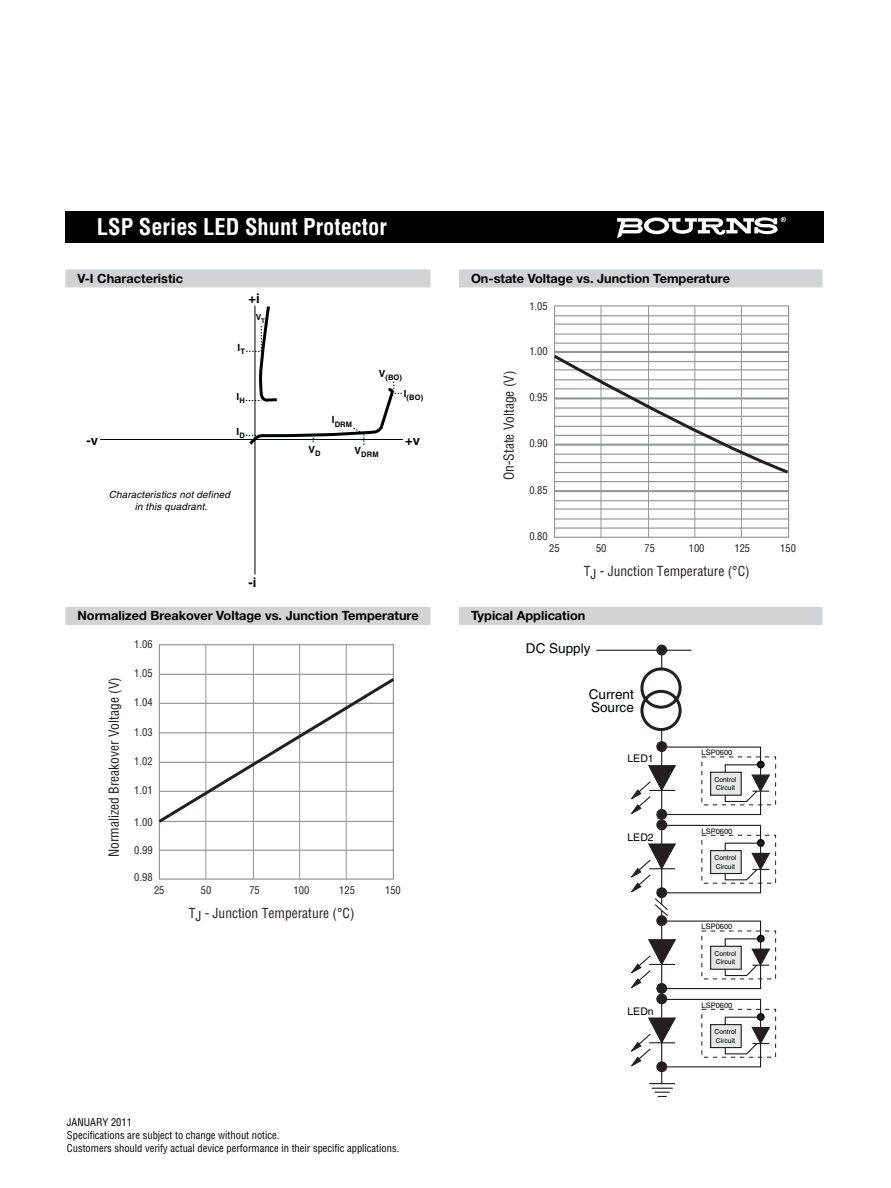
<style>
.page{position:relative;width:891px;height:1188px;background:#fff}
.page>*{position:absolute;margin:0;border:0;box-sizing:border-box;transform-origin:0 0}
.t1{font:700 condensed 22.5px "Helvetica";color:#fff}
.t2{font:condensed 13.5px "Helvetica";color:#231f20}
.t3{font:13.5px/13.5px "Helvetica";color:#010202}
.t4{font:700 13.05px "Helvetica";color:#010202}
.t5{font:700 12.75px "Helvetica Neue";color:#000}
.t6{font:condensed 10.5px/12.8px "Helvetica";color:#000}
.t7{font:condensed 10.5px "Helvetica";color:#231f20}
.t8{font:10.5px "Helvetica";color:#010202}
.t9{font:italic 9.9px/11.9px "Helvetica";letter-spacing:.015em;color:#010202;text-align:center}
.t10{font:700 9.9px "Helvetica";color:#010202}
.t11{font:700 8.4px "Helvetica";color:#010202}
.t12{font:7.5px "Helvetica";color:#010202}
.t13{font:700 7.5px "Helvetica";letter-spacing:.015em;color:#010202}
.t14{font:6.9px/8.2px "Helvetica";color:#010202}
</style>
<div class="page">
<hr style="left:100px;top:439px;width:303px;height:1px;background:#010202">
<hr style="left:255px;top:306px;width:1px;height:269px;background:#010202">
<svg style="left:245px;top:305px;width:158px;height:143px"></svg>
<svg style="left:158px;top:644px;width:236px;height:236px"></svg>
<hr style="left:253px;top:645px;width:1px;height:234px;background:#939598">
<hr style="left:159px;top:674px;width:234px;height:1px;background:#939598">
<hr style="left:299px;top:645px;width:1px;height:234px;background:#939598">
<hr style="left:346px;top:645px;width:1px;height:234px;background:#939598">
<hr style="left:205px;top:645px;width:1px;height:234px;background:#939598">
<svg style="left:158px;top:675px;width:236px;height:151px"></svg>
<div style="left:554px;top:305px;width:235px;height:233px;border:1px solid #939598"></div>
<hr style="left:555px;top:490px;width:234px;height:2px;background:#939598">
<hr style="left:555px;top:527px;width:234px;height:2px;background:#939598">
<hr style="left:555px;top:518px;width:234px;height:2px;background:#939598">
<hr style="left:555px;top:508px;width:234px;height:2px;background:#939598">
<hr style="left:555px;top:500px;width:234px;height:1px;background:#939598">
<hr style="left:648px;top:306px;width:1px;height:232px;background:#939598">
<hr style="left:555px;top:481px;width:234px;height:1px;background:#939598">
<hr style="left:555px;top:351px;width:234px;height:2px;background:#939598">
<hr style="left:555px;top:343px;width:234px;height:1px;background:#939598">
<hr style="left:555px;top:334px;width:234px;height:1px;background:#939598">
<hr style="left:555px;top:324px;width:234px;height:1px;background:#939598">
<hr style="left:555px;top:315px;width:234px;height:1px;background:#939598">
<hr style="left:694px;top:306px;width:1px;height:232px;background:#939598">
<hr style="left:741px;top:306px;width:1px;height:232px;background:#939598">
<hr style="left:601px;top:306px;width:1px;height:232px;background:#939598">
<svg style="left:554px;top:353px;width:236px;height:123px"></svg>
<div style="left:657px;top:742px;width:10px;height:9px;background:#231f20;border-radius:50%"></div>
<div style="left:656px;top:741px;width:11px;height:11px;border:1px solid #231f20;border-radius:50%"></div>
<div style="left:657px;top:645px;width:10px;height:10px;background:#231f20;border-radius:50%"></div>
<div style="left:656px;top:645px;width:11px;height:10px;border:1px solid #231f20;border-radius:50%"></div>
<div style="left:657px;top:810px;width:10px;height:9px;background:#231f20;border-radius:50%"></div>
<div style="left:656px;top:809px;width:11px;height:11px;border:1px solid #231f20;border-radius:50%"></div>
<div style="left:665px;top:747px;width:96px;height:68px;border:1px solid #231f20"></div>
<div style="left:757px;top:761px;width:8px;height:8px;border:2px solid #010202;border-radius:50%"></div>
<svg style="left:724px;top:764px;width:47px;height:39px"></svg>
<div style="left:711px;top:772px;width:30px;height:23px;background:#e7e8e8"></div>
<div style="left:710px;top:772px;width:32px;height:24px;border:1px solid #231f20"></div>
<hr style="left:596px;top:650px;width:95px;height:1px;background:#231f20">
<hr style="left:661px;top:729px;width:1px;height:97px;background:#231f20">
<svg style="left:631px;top:764px;width:46px;height:51px"></svg>
<div style="left:657px;top:820px;width:10px;height:10px;background:#231f20;border-radius:50%"></div>
<div style="left:656px;top:820px;width:11px;height:10px;border:1px solid #231f20;border-radius:50%"></div>
<div style="left:665px;top:825px;width:96px;height:68px;border:1px solid #231f20"></div>
<div style="left:757px;top:839px;width:8px;height:8px;border:2px solid #010202;border-radius:50%"></div>
<div style="left:701px;top:835px;width:75px;height:49px;border:1px dashed #231f20"></div>
<hr style="left:661px;top:822px;width:1px;height:83px;background:#231f20">
<div style="left:701px;top:931px;width:75px;height:48px;border:1px dashed #231f20"></div>
<div style="left:657px;top:1062px;width:10px;height:10px;background:#231f20;border-radius:50%"></div>
<div style="left:656px;top:1061px;width:11px;height:11px;border:1px solid #231f20;border-radius:50%"></div>
<div style="left:701px;top:1009px;width:75px;height:49px;border:1px dashed #231f20"></div>
<hr style="left:661px;top:996px;width:1px;height:88px;background:#231f20">
<svg style="left:631px;top:840px;width:140px;height:227px"></svg>
<svg style="left:649px;top:1083px;width:26px;height:14px"></svg>
<svg style="left:639px;top:650px;width:44px;height:83px"></svg>
<div style="left:65px;top:212px;width:759px;height:31px;background:#000"></div>
<div style="left:65px;top:269px;width:365px;height:18px;background:#d1d3d4"></div>
<div style="left:459px;top:269px;width:364px;height:18px;background:#d1d3d4"></div>
<div style="left:65px;top:607px;width:365px;height:18px;background:#d1d3d4"></div>
<div style="left:459px;top:607px;width:364px;height:18px;background:#d1d3d4"></div>
<svg style="left:617px;top:217px;width:169px;height:21px"></svg>
<h1 class="t1" style="left:97px;top:218px;width:292px">LSP Series LED Shunt Protector</h1>
<p class="t5" style="left:77px;top:274px;width:107px">V-I Characteristic</p>
<p class="t5" style="left:471px;top:274px;width:261px">On-state Voltage vs. Junction Temperature</p>
<p class="t4" style="left:248px;top:293px;width:13px">+i</p>
<p class="t10" style="left:237px;top:344px;width:9px">I<sub>T</sub></p>
<p class="t11" style="left:256px;top:314px;width:11px">V<sub>T</sub></p>
<p class="t10" style="left:237px;top:393px;width:10px">I<sub>H</sub></p>
<p class="t13" style="left:379px;top:375px;width:25px"><sup>V</sup>(BO)</p>
<p class="t13" style="left:404px;top:395px;width:21px"><sup>I</sup>(BO)</p>
<p class="t13" style="left:332px;top:421px;width:22px"><sup>I</sup>DRM</p>
<p class="t10" style="left:237px;top:427px;width:10px">I<sub>D</sub></p>
<p class="t4" style="left:86px;top:435px;width:13px">-v</p>
<p class="t4" style="left:405px;top:435px;width:16px">+v</p>
<p class="t10" style="left:308px;top:446px;width:14px">V<sub>D</sub></p>
<p class="t13" style="left:354px;top:451px;width:26px"><sup>V</sup>DRM</p>
<p class="t9" style="left:109px;top:489px;width:123px">Characteristics not defined in this quadrant.</p>
<p class="t4" style="left:248px;top:578px;width:9px">-i</p>
<p class="t7" style="left:529px;top:302px;width:20px">1.05</p>
<p class="t2" style="left:504px;top:480px;width:111px;rotate:-90deg">On-State Voltage (V)</p>
<p class="t7" style="left:529px;top:347px;width:20px">1.00</p>
<p class="t7" style="left:529px;top:393px;width:20px">0.95</p>
<p class="t7" style="left:529px;top:440px;width:20px">0.90</p>
<p class="t7" style="left:529px;top:486px;width:20px">0.85</p>
<p class="t7" style="left:529px;top:532px;width:20px">0.80</p>
<p class="t7" style="left:549px;top:545px;width:12px">25</p>
<p class="t7" style="left:596px;top:545px;width:12px">50</p>
<p class="t7" style="left:645px;top:545px;width:12px">75</p>
<p class="t7" style="left:689px;top:545px;width:17px">100</p>
<p class="t7" style="left:734px;top:545px;width:17px">125</p>
<p class="t7" style="left:780px;top:545px;width:17px">150</p>
<p class="t2" style="left:584px;top:566px;width:167px">TJ - Junction Temperature (°C)</p>
<p class="t5" style="left:77px;top:611px;width:343px">Normalized Breakover Voltage vs. Junction Temperature</p>
<p class="t5" style="left:471px;top:611px;width:116px">Typical Application</p>
<p class="t2" style="left:109px;top:857px;width:181px;rotate:-90deg">Normalized Breakover Voltage (V)</p>
<p class="t7" style="left:134px;top:640px;width:20px">1.06</p>
<p class="t7" style="left:134px;top:670px;width:20px">1.05</p>
<p class="t7" style="left:134px;top:699px;width:20px">1.04</p>
<p class="t7" style="left:134px;top:728px;width:20px">1.03</p>
<p class="t7" style="left:134px;top:758px;width:20px">1.02</p>
<p class="t7" style="left:134px;top:787px;width:20px">1.01</p>
<p class="t7" style="left:134px;top:818px;width:20px">1.00</p>
<p class="t7" style="left:134px;top:846px;width:20px">0.99</p>
<p class="t7" style="left:134px;top:874px;width:20px">0.98</p>
<p class="t7" style="left:154px;top:886px;width:12px">25</p>
<p class="t7" style="left:201px;top:886px;width:12px">50</p>
<p class="t7" style="left:249px;top:886px;width:12px">75</p>
<p class="t7" style="left:294px;top:886px;width:17px">100</p>
<p class="t7" style="left:339px;top:886px;width:17px">125</p>
<p class="t7" style="left:385px;top:886px;width:17px">150</p>
<p class="t2" style="left:189px;top:908px;width:167px">TJ - Junction Temperature (°C)</p>
<p class="t6" style="left:67px;top:1117px;width:334px">JANUARY 2011<br>Specifications are subject to change without notice.<br>Customers should verify actual device performance in their specific applications.</p>
<p class="t3" style="left:526px;top:643px;width:66px">DC Supply</p>
<p class="t3" style="left:589px;top:689px;width:47px">Current<br>Source</p>
<p class="t8" style="left:627px;top:755px;width:28px">LED1</p>
<p class="t8" style="left:627px;top:833px;width:28px">LED2</p>
<p class="t8" style="left:627px;top:1007px;width:28px">LEDn</p>
<p class="t12" style="left:702px;top:750px;width:32px">LSP0600</p>
<p class="t14" style="left:714px;top:776px;width:23px">Control<br>Circuit</p>
<p class="t12" style="left:702px;top:828px;width:32px">LSP0600</p>
<p class="t14" style="left:714px;top:854px;width:23px">Control<br>Circuit</p>
<p class="t12" style="left:702px;top:924px;width:32px">LSP0600</p>
<p class="t14" style="left:714px;top:950px;width:23px">Control<br>Circuit</p>
<p class="t12" style="left:702px;top:1002px;width:32px">LSP0600</p>
<p class="t14" style="left:714px;top:1029px;width:23px">Control<br>Circuit</p>
</div>
